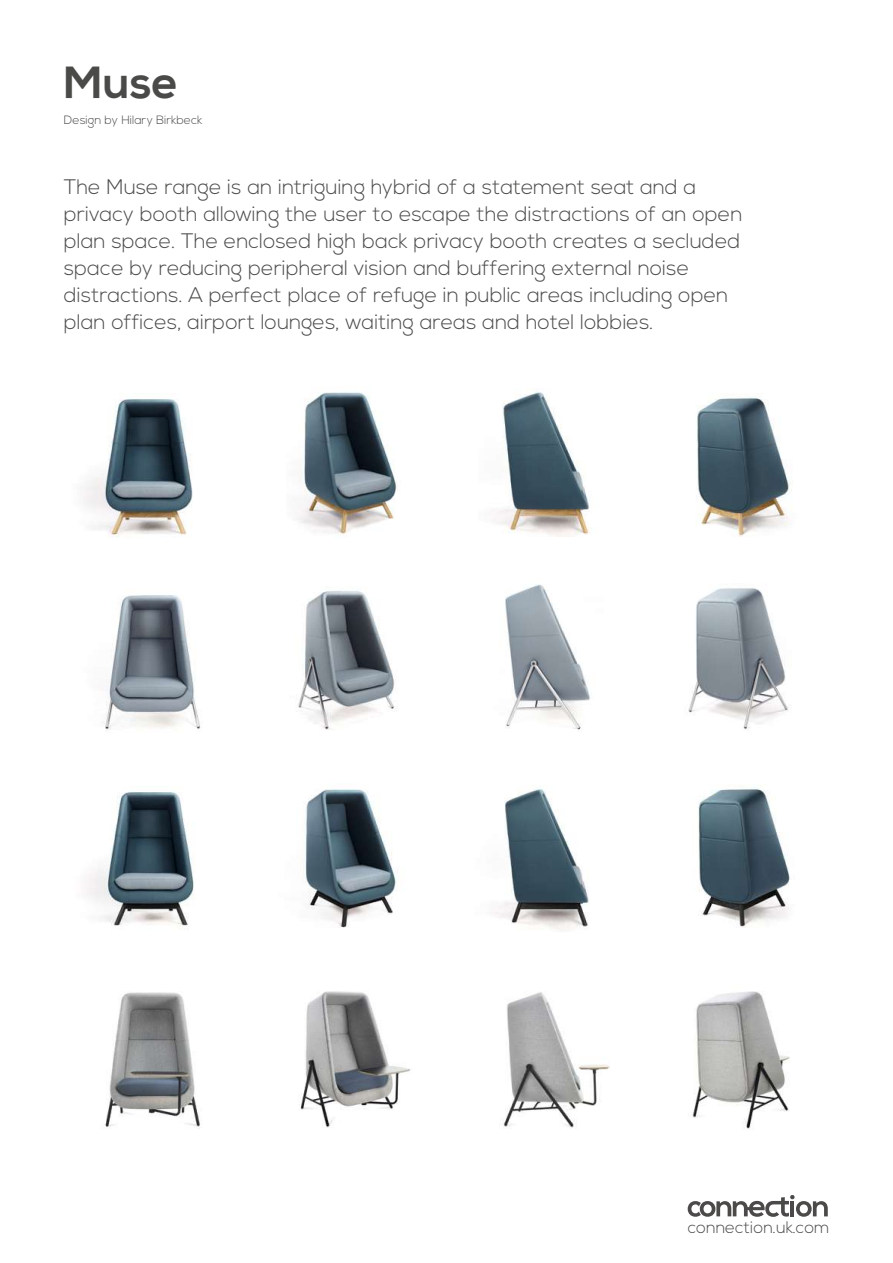
<style>
.page{position:relative;width:893px;height:1263px;background:#fff}
.page>*{position:absolute;margin:0;border:0;box-sizing:border-box;transform-origin:0 0}
.t1{font:700 45px "Nexa";color:#4a4a49}
.t2{font:300 21px/27px "Nexa";color:#4a4a49}
.t3{font:300 16.65px "Nexa";color:#4a4a49}
.t4{font:300 12px "Nexa";color:#4a4a49}
</style>
<div class="page">
<svg style="left:688px;top:1195px;width:140px;height:22px"></svg>
<img style="left:104px;top:595px;width:96px;height:135px">
<img style="left:298px;top:590px;width:96px;height:140px">
<img style="left:688px;top:588px;width:100px;height:141px">
<img style="left:505px;top:584px;width:87px;height:146px">
<img style="left:83px;top:398px;width:110px;height:139px">
<img style="left:298px;top:392px;width:99px;height:143px">
<img style="left:696px;top:397px;width:96px;height:139px">
<img style="left:494px;top:391px;width:96px;height:146px">
<img style="left:303px;top:789px;width:94px;height:139px">
<img style="left:86px;top:791px;width:108px;height:136px">
<img style="left:494px;top:788px;width:95px;height:143px">
<img style="left:698px;top:787px;width:92px;height:140px">
<img style="left:105px;top:992px;width:95px;height:137px">
<img style="left:299px;top:991px;width:112px;height:137px">
<img style="left:692px;top:991px;width:98px;height:138px">
<img style="left:503px;top:992px;width:107px;height:136px">
<h1 class="t1" style="left:64px;top:57px;width:116px">Muse</h1>
<p class="t4" style="left:64px;top:113px;width:140px">Design by Hilary Birkbeck</p>
<p class="t2" style="left:64px;top:175px;width:680px">The Muse range is an intriguing hybrid of a statement seat and a privacy booth allowing the user to escape the distractions of an open plan space. The enclosed high back privacy booth creates a secluded space by reducing peripheral vision and buffering external noise distractions. A perfect place of refuge in public areas including open plan offices, airport lounges, waiting areas and hotel lobbies.</p>
<p class="t3" style="left:688px;top:1218px;width:143px">connection.uk.com</p>
</div>
